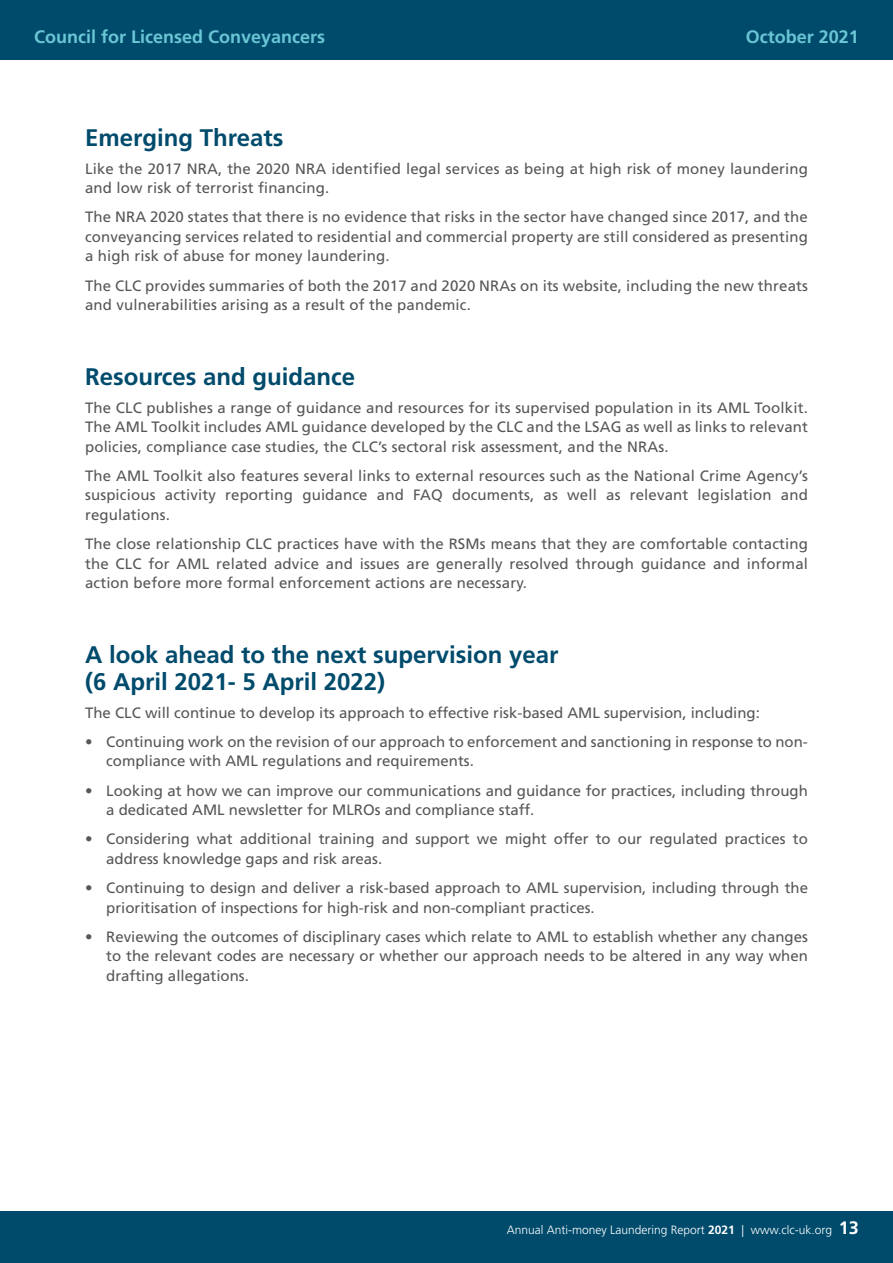
<style>
.page{position:relative;width:893px;height:1263px;background:#fff}
.page>*{position:absolute;margin:0;border:0;box-sizing:border-box;transform-origin:0 0}
._02_Headings_1{font:700 24px/27px "Frutiger";color:#004b6c}
.t1{font:700 18px "Frutiger LT Std";color:#6ac5d4}
.Justified_body_copy{font:15px/19.5px "Frutiger LT Std";letter-spacing:.01em;color:#575756;text-align:justify}
._02_Bullet_style_5mm{font:15px/19.5px "Frutiger LT Std";color:#575756}
.t2{font:300 12px "Frutiger LT Std";color:#fff}
.s1{font-family:"Frutiger";font-weight:700}
.s2{font-family:"Frutiger";font-weight:700;font-size:18px}
</style>
<div class="page">
<div style="left:0;top:1212px;width:893px;height:51px;background:#004b6c"></div>
<div style="left:0;top:0;width:893px;height:60px;background:#004b6c"></div>
<p class="t1" style="left:34px;top:26px;width:293px">Council for Licensed Conveyancers</p>
<p class="t1" style="left:746px;top:26px;width:115px">October 2021</p>
<p class="_02_Headings_1" style="left:85px;top:124px;width:200px">Emerging Threats</p>
<p class="Justified_body_copy" style="left:85px;top:159px;width:724px">Like the 2017 NRA, the 2020 NRA identified legal services as being at high risk of money laundering and low risk of terrorist financing.</p>
<p class="Justified_body_copy" style="left:85px;top:207px;width:724px">The NRA 2020 states that there is no evidence that risks in the sector have changed since 2017, and the conveyancing services related to residential and commercial property are still considered as presenting a high risk of abuse for money laundering.</p>
<p class="Justified_body_copy" style="left:85px;top:276px;width:724px">The CLC provides summaries of both the 2017 and 2020 NRAs on its website, including the new threats and vulnerabilities arising as a result of the pandemic.</p>
<p class="_02_Headings_1" style="left:85px;top:363px;width:272px">Resources and guidance</p>
<p class="Justified_body_copy" style="left:85px;top:398px;width:724px">The CLC publishes a range of guidance and resources for its supervised population in its AML Toolkit.<br>The AML Toolkit includes AML guidance developed by the CLC and the LSAG as well as links to relevant policies, compliance case studies, the CLC’s sectoral risk assessment, and the NRAs.</p>
<p class="Justified_body_copy" style="left:85px;top:466px;width:724px">The AML Toolkit also features several links to external resources such as the National Crime Agency’s suspicious activity reporting guidance and FAQ documents, as well as relevant legislation and regulations.</p>
<p class="Justified_body_copy" style="left:85px;top:534px;width:724px">The close relationship CLC practices have with the RSMs means that they are comfortable contacting the CLC for AML related advice and issues are generally resolved through guidance and informal action before more formal enforcement actions are necessary.</p>
<p class="_02_Headings_1" style="left:85px;top:641px;width:475px">A look ahead to the next supervision year (6 April 2021- 5 April 2022)</p>
<p class="Justified_body_copy" style="left:85px;top:703px;width:676px">The CLC will continue to develop its approach to effective risk-based AML supervision, including:</p>
<p class="_02_Bullet_style_5mm" style="left:106px;top:732px;width:703px;text-indent:-21px">• Continuing work on the revision of our approach to enforcement and sanctioning in response to non&shy;compliance with AML regulations and requirements.</p>
<p class="_02_Bullet_style_5mm" style="left:106px;top:781px;width:703px;text-indent:-21px">• Looking at how we can improve our communications and guidance for practices, including through a dedicated AML newsletter for MLROs and compliance staff.</p>
<p class="_02_Bullet_style_5mm" style="left:106px;top:829px;width:703px;text-indent:-21px">• Considering what additional training and support we might offer to our regulated practices to address knowledge gaps and risk areas.</p>
<p class="_02_Bullet_style_5mm" style="left:106px;top:878px;width:703px;text-indent:-21px">• Continuing to design and deliver a risk-based approach to AML supervision, including through the prioritisation of inspections for high-risk and non-compliant practices.</p>
<p class="_02_Bullet_style_5mm" style="left:106px;top:927px;width:703px;text-align:justify;text-indent:-21px">• Reviewing the outcomes of disciplinary cases which relate to AML to establish whether any changes to the relevant codes are necessary or whether our approach needs to be altered in any way when drafting allegations.</p>
<p class="t2" style="left:507px;top:1223px;width:354px">Annual Anti-money Laundering Report <span class="s1">2021</span> | www.clc-uk.org <span class="s2">13</span></p>
</div>
